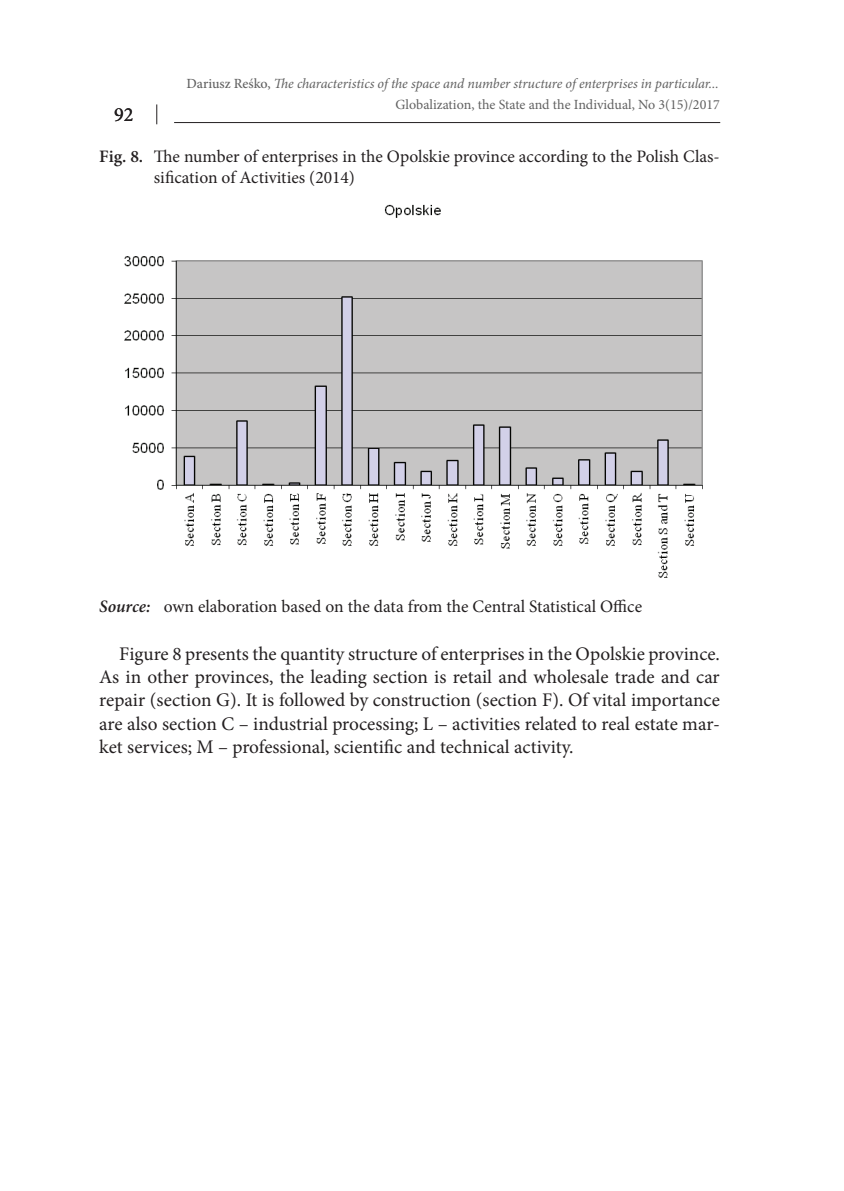
<style>
.page{position:relative;width:844px;height:1191px;background:#fff}
.page>*{position:absolute;margin:0;border:0;box-sizing:border-box;transform-origin:0 0}
.t1{font:20.12px "Minion Pro";color:#231f20}
.t2{font:19.25px/23.1px "Minion Pro";color:#231f20;text-align:justify}
.t3{font:17.5px/21px "Minion Pro";color:#231f20}
.t4{font:italic 14px "Minion Pro";letter-spacing:-.005em;color:#616161}
.t5{font:14px "Minion Pro";color:#616161}
.s1{font-weight:500;font-style:normal}
.s2{font-weight:600}
.s3{font-weight:600;font-style:italic}
</style>
<div class="page">
<svg style="left:156px;top:104px;width:1px;height:20px"></svg>
<hr style="left:174px;top:122px;width:546px;height:1px;background:#231f20">
<img style="left:124px;top:204px;width:579px;height:374px">
<p class="t1" style="left:114px;top:101px;width:21px">92</p>
<p class="t4" style="left:186px;top:74px;width:533px"><span class="s1">Dariusz Reśko,</span> The characteristics of the space and number structure of enterprises in particular...</p>
<p class="t5" style="left:395px;top:96px;width:326px">Globalization, the State and the Individual, No 3(15)/2017</p>
<p class="t3" style="left:154px;top:146px;width:567px;text-indent:-55px"><span class="s2">Fig. 8.</span> The number of enterprises in the Opolskie province according to the Polish Clas&shy;sification of Activities (2014)</p>
<p class="t3" style="left:99px;top:596px;width:544px"><span class="s3">Source:</span> own elaboration based on the data from the Central Statistical Office</p>
<p class="t2" style="left:99px;top:642px;width:622px;text-indent:20px">Figure 8 presents the quantity structure of enterprises in the Opolskie province.<br>As in other provinces, the leading section is retail and wholesale trade and car repair (section G). It is followed by construction (section F). Of vital importance are also section C – industrial processing; L – activities related to real estate mar&shy;ket services; M – professional, scientific and technical activity.</p>
</div>
